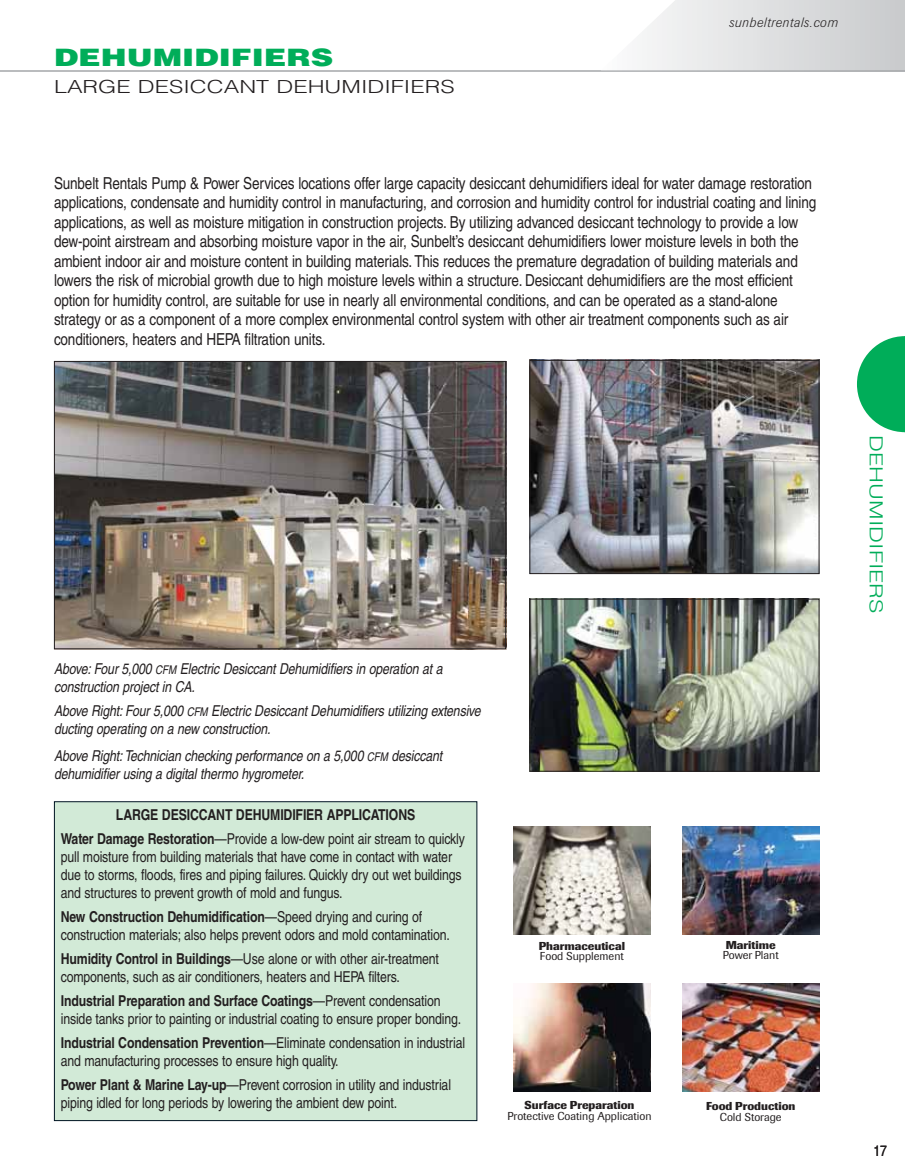
<style>
.page{position:relative;width:905px;height:1175px;background:#fff}
.page>*{position:absolute;margin:0;border:0;box-sizing:border-box;transform-origin:0 0}
.t1{font:900 24px "Helvetica LT";color:#00ad59;scale:1.3 1}
.t2{font:300 18px "Helvetica LT";color:#231f20;scale:1.3 1}
.t3{font:300 18px "Helvetica LT";color:#00ad59;scale:1.3 1}
.t4{font:condensed 16.5px/19.5px "Helvetica LT";letter-spacing:-.01em;color:#231f20}
.t5{font:condensed 15px/18px "Helvetica LT";letter-spacing:-.01em;color:#231f20}
.t6{font:italic condensed 15px/18px "Helvetica LT";letter-spacing:-.01em;color:#231f20}
.t7{font:700 condensed 15px/24px "Helvetica LT";letter-spacing:-.01em;color:#231f20;text-align:center}
.t8{font:italic 300 13.5px "Imago BQ";letter-spacing:.05em;color:#231f20}
.t9{font:11.4px "Imago BQ";color:#231f20}
.t10{font:700 11.4px "Imago BQ";color:#231f20}
.s1{font-family:"Helvetica LT Narrow Oblique SC800";font-style:normal;font-stretch:normal;font-size:12px}
.s2{font-weight:400}
.s3{font-weight:700}
</style>
<div class="page">
<hr style="left:0;top:71px;width:904px;height:1px;background:#babcbe">
<svg style="left:600px;top:0;width:304px;height:71px"></svg>
<svg style="left:857px;top:336px;width:47px;height:96px"></svg>
<img style="left:56px;top:363px;width:448px;height:284px">
<div style="left:54px;top:361px;width:452px;height:288px;border:1px solid #231f20"></div>
<img style="left:531px;top:362px;width:286px;height:210px">
<div style="left:529px;top:360px;width:290px;height:214px;border:1px solid #231f20"></div>
<img style="left:531px;top:600px;width:286px;height:169px">
<div style="left:529px;top:598px;width:290px;height:173px;border:1px solid #231f20"></div>
<img style="left:513px;top:826px;width:137px;height:108px">
<img style="left:513px;top:983px;width:137px;height:108px">
<img style="left:682px;top:826px;width:137px;height:108px">
<img style="left:682px;top:983px;width:137px;height:108px">
<div style="left:54px;top:801px;width:423px;height:319px;background:#d2ead7"></div>
<div style="left:54px;top:801px;width:423px;height:319px;border:1px solid #001423"></div>
<h1 class="t1" style="left:54px;top:48px;width:216px">DEHUMIDIFIERS</h1>
<p class="t2" style="left:54px;top:80px;width:310px">LARGE DESICCANT DEHUMIDIFIERS</p>
<p class="t8" style="left:728px;top:14px;width:110px">sunbeltrentals.com</p>
<p class="t4" style="left:54px;top:175px;width:763px">Sunbelt Rentals Pump &amp; Power Services locations offer large capacity desiccant dehumidifiers ideal for water damage restoration applications, condensate and humidity control in manufacturing, and corrosion and humidity control for industrial coating and lining applications, as well as moisture mitigation in construction projects. By utilizing advanced desiccant technology to provide a low dew-point airstream and absorbing moisture vapor in the air, Sunbelt’s desiccant dehumidifiers lower moisture levels in both the ambient indoor air and moisture content in building materials. This reduces the premature degradation of building materials and lowers the risk of microbial growth due to high moisture levels within a structure. Desiccant dehumidifiers are the most efficient option for humidity control, are suitable for use in nearly all environmental conditions, and can be operated as a stand-alone strategy or as a component of a more complex environmental control system with other air treatment components such as air conditioners, heaters and HEPA filtration units.</p>
<p class="t6" style="left:54px;top:661px;width:390px">Above: Four 5,000 <span class="s1">CFM</span> Electric Desiccant Dehumidifiers in operation at a construction project in CA.</p>
<p class="t6" style="left:54px;top:703px;width:428px">Above Right: Four 5,000 <span class="s1">CFM</span> Electric Desiccant Dehumidifiers utilizing extensive ducting operating on a new construction.</p>
<p class="t6" style="left:54px;top:748px;width:390px">Above Right: Technician checking performance on a 5,000 <span class="s1">CFM</span> desiccant dehumidifier using a digital thermo hygrometer.</p>
<p class="t7" style="left:61px;top:804px;width:405px">LARGE DESICCANT DEHUMIDIFIER APPLICATIONS<br>Water Damage Restoration<span class="s2">—Provide a low-dew point air stream to quickly</span></p>
<p class="t5" style="left:61px;top:849px;width:402px">pull moisture from building materials that have come in contact with water due to storms, floods, fires and piping failures. Quickly dry out wet buildings and structures to prevent growth of mold and fungus.</p>
<p class="t5" style="left:61px;top:909px;width:390px"><span class="s3">New Construction Dehumidification</span>—Speed drying and curing of construction materials; also helps prevent odors and mold contamination.</p>
<p class="t5" style="left:61px;top:951px;width:380px"><span class="s3">Humidity Control in Buildings</span>—Use alone or with other air-treatment components, such as air conditioners, heaters and HEPA filters.</p>
<p class="t5" style="left:61px;top:993px;width:402px"><span class="s3">Industrial Preparation and Surface Coatings</span>—Prevent condensation inside tanks prior to painting or industrial coating to ensure proper bonding.</p>
<p class="t5" style="left:61px;top:1035px;width:406px"><span class="s3">Industrial Condensation Prevention</span>—Eliminate condensation in industrial and manufacturing processes to ensure high quality.</p>
<p class="t5" style="left:61px;top:1077px;width:392px"><span class="s3">Power Plant &amp; Marine Lay-up</span>—Prevent corrosion in utility and industrial piping idled for long periods by lowering the ambient dew point.</p>
<p class="t10" style="left:539px;top:939px;width:88px">Pharmaceutical</p>
<p class="t9" style="left:540px;top:952px;width:85px">Food Supplement</p>
<p class="t10" style="left:524px;top:1098px;width:111px">Surface Preparation</p>
<p class="t9" style="left:507px;top:1111px;width:146px">Protective Coating Application</p>
<p class="t10" style="left:725px;top:938px;width:51px">Maritime</p>
<p class="t9" style="left:722px;top:950px;width:58px">Power Plant</p>
<p class="t10" style="left:706px;top:1099px;width:91px">Food Production</p>
<p class="t9" style="left:719px;top:1112px;width:63px">Cold Storage</p>
<p class="t3" style="left:882px;top:435px;width:138px;rotate:90deg">DEHUMIDIFIERS</p>
<p class="t5" style="left:873px;top:1143px;width:15px">17</p>
</div>
